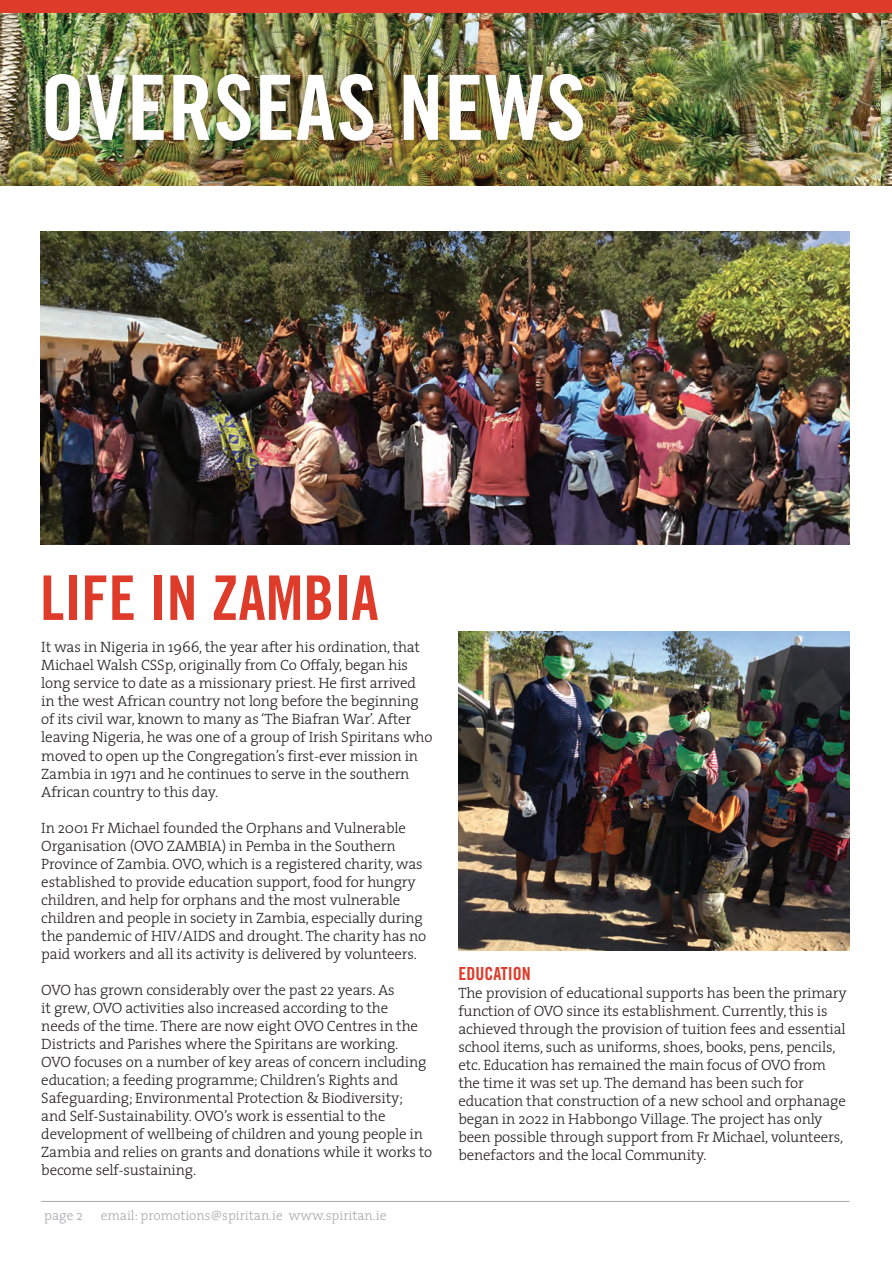
<style>
.page{position:relative;width:892px;height:1265px;background:#fff}
.page>*{position:absolute;margin:0;border:0;box-sizing:border-box;transform-origin:0 0}
.t1{font:61.5px "Trade Gothic LT Std Bd Cn 20";color:#de3b2a}
.t2{font:18px "Trade Gothic LT Std Bd Cn 20";color:#de3b2a}
.t3{font:300 15px/18px "The Serif";letter-spacing:-.01em;color:#231f20}
.t4{font:300 13.5px "The Serif";color:#a8a9ad}
</style>
<div class="page">
<hr style="left:41px;top:1201px;width:808px;height:1px;background:#a8a9ad">
<img style="left:0;top:12px;width:881px;height:173px">
<div style="left:37px;top:70px;width:553px;height:83px;background:#231f20;opacity:.4"></div>
<img style="left:46px;top:74px;width:537px;height:67px">
<div style="left:0;top:0;width:891px;height:12px;background:#de3b2a"></div>
<img style="left:40px;top:232px;width:809px;height:312px">
<img style="left:881px;top:12px;width:10px;height:173px">
<img style="left:458px;top:632px;width:391px;height:318px">
<h1 class="t1" style="left:40px;top:560px;width:340px">LIFE IN ZAMBIA</h1>
<p class="t3" style="left:41px;top:638px;width:393px">It was in Nigeria in 1966, the year after his ordination, that Michael Walsh CSSp, originally from Co Offaly, began his long service to date as a missionary priest. He first arrived in the west African country not long before the beginning of its civil war, known to many as ‘The Biafran War’. After leaving Nigeria, he was one of a group of Irish Spiritans who moved to open up the Congregation’s first-ever mission in Zambia in 1971 and he continues to serve in the southern African country to this day.</p>
<p class="t3" style="left:41px;top:818px;width:386px">In 2001 Fr Michael founded the Orphans and Vulnerable Organisation (OVO ZAMBIA) in Pemba in the Southern Province of Zambia. OVO, which is a registered charity, was established to provide education support, food for hungry children, and help for orphans and the most vulnerable children and people in society in Zambia, especially during the pandemic of HIV/AIDS and drought. The charity has no paid workers and all its activity is delivered by volunteers.</p>
<p class="t3" style="left:41px;top:980px;width:392px">OVO has grown considerably over the past 22 years. As<br>it grew, OVO activities also increased according to the<br>needs of the time. There are now eight OVO Centres in the Districts and Parishes where the Spiritans are working.<br>OVO focuses on a number of key areas of concern including education; a feeding programme; Children’s Rights and Safeguarding; Environmental Protection &amp; Biodiversity;<br>and Self-Sustainability. OVO’s work is essential to the development of wellbeing of children and young people in Zambia and relies on grants and donations while it works to become self-sustaining.</p>
<p class="t4" style="left:44px;top:1204px;width:40px">page 2</p>
<p class="t4" style="left:101px;top:1204px;width:287px">email: promotions@spiritan.ie www.spiritan.ie</p>
<p class="t2" style="left:458px;top:962px;width:74px">EDUCATION</p>
<p class="t3" style="left:458px;top:983px;width:390px">The provision of educational supports has been the primary function of OVO since its establishment. Currently, this is achieved through the provision of tuition fees and essential school items, such as uniforms, shoes, books, pens, pencils, etc. Education has remained the main focus of OVO from the time it was set up. The demand has been such for education that construction of a new school and orphanage began in 2022 in Habbongo Village. The project has only been possible through support from Fr Michael, volunteers, benefactors and the local Community.</p>
</div>
